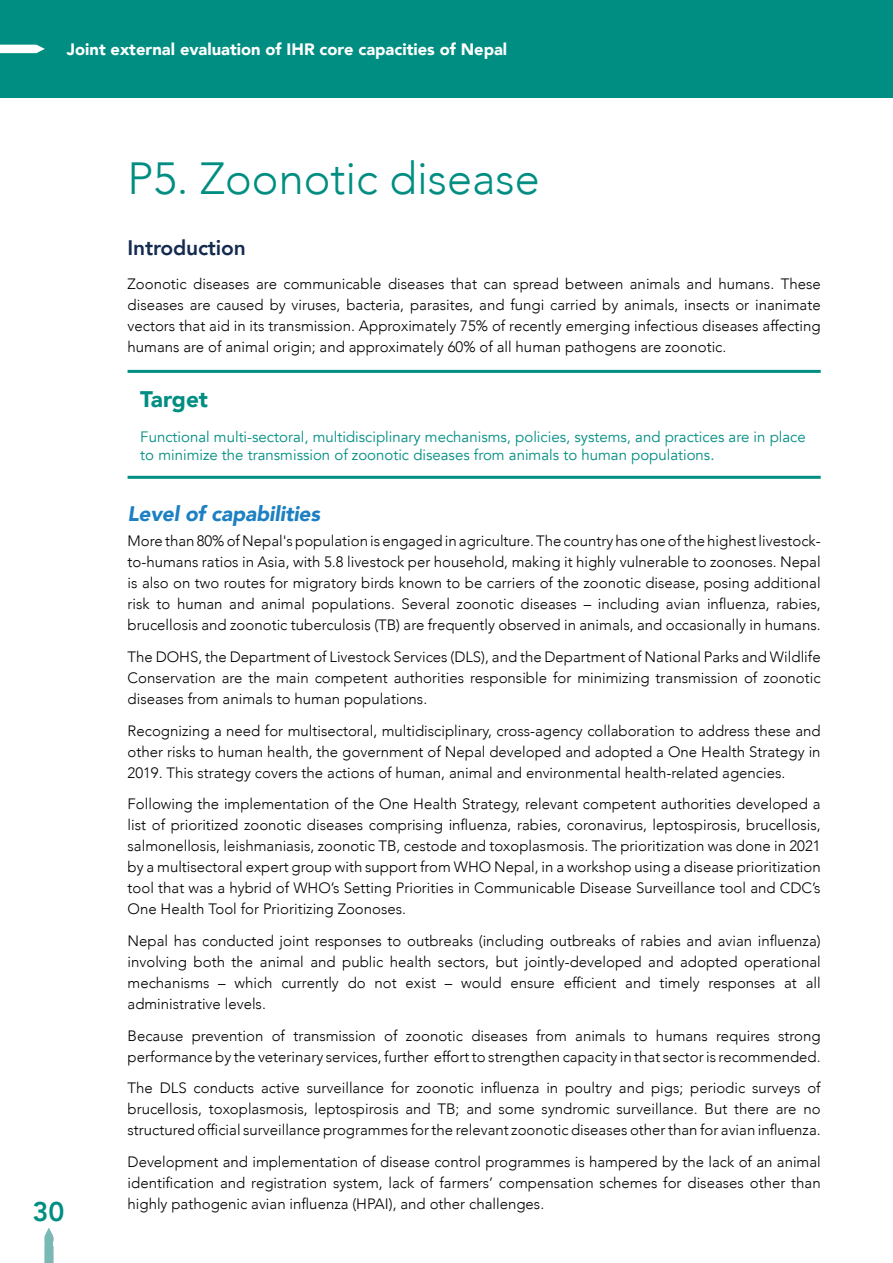
<style>
.page{position:relative;width:893px;height:1263px;background:#fff}
.page>*{position:absolute;margin:0;border:0;box-sizing:border-box;transform-origin:0 0}
.Prevent_H1{font:300 45px "Avenir";color:#008e82}
.t1{font:800 27px "Avenir";color:#008e82}
.Prevent_-_target_h1{font:900 22.5px "Avenir";color:#008e82}
.H2_capabilities{font:italic 900 21px "Avenir";letter-spacing:-.01em;color:#1d80c2}
.Introdution__green_7{font:800 21px "Avenir";letter-spacing:-.01em;color:#142a4f}
.t2{font:900 16.5px "Avenir";color:#fff}
.content_TXT_COURANT{font:300 15px/21px "Avenir";color:#000;text-align:justify}
.Prevent_-_target_tex{font:15px/18px "Avenir";color:#008e82}
</style>
<div class="page">
<div style="left:0;top:0;width:893px;height:98px;background:#008e82"></div>
<svg style="left:0;top:45px;width:45px;height:8px"></svg>
<svg style="left:45px;top:1228px;width:8px;height:35px"></svg>
<hr style="left:128px;top:476px;width:693px;height:3px;background:#008e82">
<hr style="left:128px;top:370px;width:693px;height:3px;background:#008e82">
<p class="t2" style="left:67px;top:35px;width:442px">Joint external evaluation of IHR core capacities of Nepal</p>
<h2 class="Prevent_H1" style="left:128px;top:152px;width:414px">P5. Zoonotic disease</h2>
<h2 class="t1" style="left:33px;top:1191px;width:33px">30</h2>
<h3 class="Introdution__green_7" style="left:128px;top:232px;width:120px">Introduction</h3>
<p class="content_TXT_COURANT" style="left:128px;top:273px;width:695px">Zoonotic diseases are communicable diseases that can spread between animals and humans. These diseases are caused by viruses, bacteria, parasites, and fungi carried by animals, insects or inanimate vectors that aid in its transmission. Approximately 75% of recently emerging infectious diseases affecting humans are of animal origin; and approximately 60% of all human pathogens are zoonotic.</p>
<h4 class="Prevent_-_target_h1" style="left:140px;top:379px;width:69px">Target</h4>
<p class="Prevent_-_target_tex" style="left:140px;top:428px;width:667px">Functional multi-sectoral, multidisciplinary mechanisms, policies, systems, and practices are in place to minimize the transmission of zoonotic diseases from animals to human populations.</p>
<h5 class="H2_capabilities" style="left:128px;top:496px;width:194px">Level of capabilities</h5>
<p class="content_TXT_COURANT" style="left:128px;top:531px;width:695px">More than 80% of Nepal's population is engaged in agriculture. The country has one of the highest livestock&shy;to-humans ratios in Asia, with 5.8 livestock per household, making it highly vulnerable to zoonoses. Nepal is also on two routes for migratory birds known to be carriers of the zoonotic disease, posing additional risk to human and animal populations. Several zoonotic diseases – including avian influenza, rabies, brucellosis and zoonotic tuberculosis (TB) are frequently observed in animals, and occasionally in humans.</p>
<p class="content_TXT_COURANT" style="left:128px;top:646px;width:695px">The DOHS, the Department of Livestock Services (DLS), and the Department of National Parks and Wildlife Conservation are the main competent authorities responsible for minimizing transmission of zoonotic diseases from animals to human populations.</p>
<p class="content_TXT_COURANT" style="left:128px;top:720px;width:695px">Recognizing a need for multisectoral, multidisciplinary, cross-agency collaboration to address these and other risks to human health, the government of Nepal developed and adopted a One Health Strategy in 2019. This strategy covers the actions of human, animal and environmental health-related agencies.</p>
<p class="content_TXT_COURANT" style="left:128px;top:793px;width:695px">Following the implementation of the One Health Strategy, relevant competent authorities developed a list of prioritized zoonotic diseases comprising influenza, rabies, coronavirus, leptospirosis, brucellosis, salmonellosis, leishmaniasis, zoonotic TB, cestode and toxoplasmosis. The prioritization was done in 2021 by a multisectoral expert group with support from WHO Nepal, in a workshop using a disease prioritization tool that was a hybrid of WHO’s Setting Priorities in Communicable Disease Surveillance tool and CDC’s One Health Tool for Prioritizing Zoonoses.</p>
<p class="content_TXT_COURANT" style="left:128px;top:930px;width:695px">Nepal has conducted joint responses to outbreaks (including outbreaks of rabies and avian influenza) involving both the animal and public health sectors, but jointly-developed and adopted operational mechanisms – which currently do not exist – would ensure efficient and timely responses at all administrative levels.</p>
<p class="content_TXT_COURANT" style="left:128px;top:1025px;width:695px">Because prevention of transmission of zoonotic diseases from animals to humans requires strong performance by the veterinary services, further effort to strengthen capacity in that sector is recommended.</p>
<p class="content_TXT_COURANT" style="left:128px;top:1077px;width:695px">The DLS conducts active surveillance for zoonotic influenza in poultry and pigs; periodic surveys of brucellosis, toxoplasmosis, leptospirosis and TB; and some syndromic surveillance. But there are no structured official surveillance programmes for the relevant zoonotic diseases other than for avian influenza.</p>
<p class="content_TXT_COURANT" style="left:128px;top:1151px;width:695px">Development and implementation of disease control programmes is hampered by the lack of an animal identification and registration system, lack of farmers’ compensation schemes for diseases other than highly pathogenic avian influenza (HPAI), and other challenges.</p>
</div>
